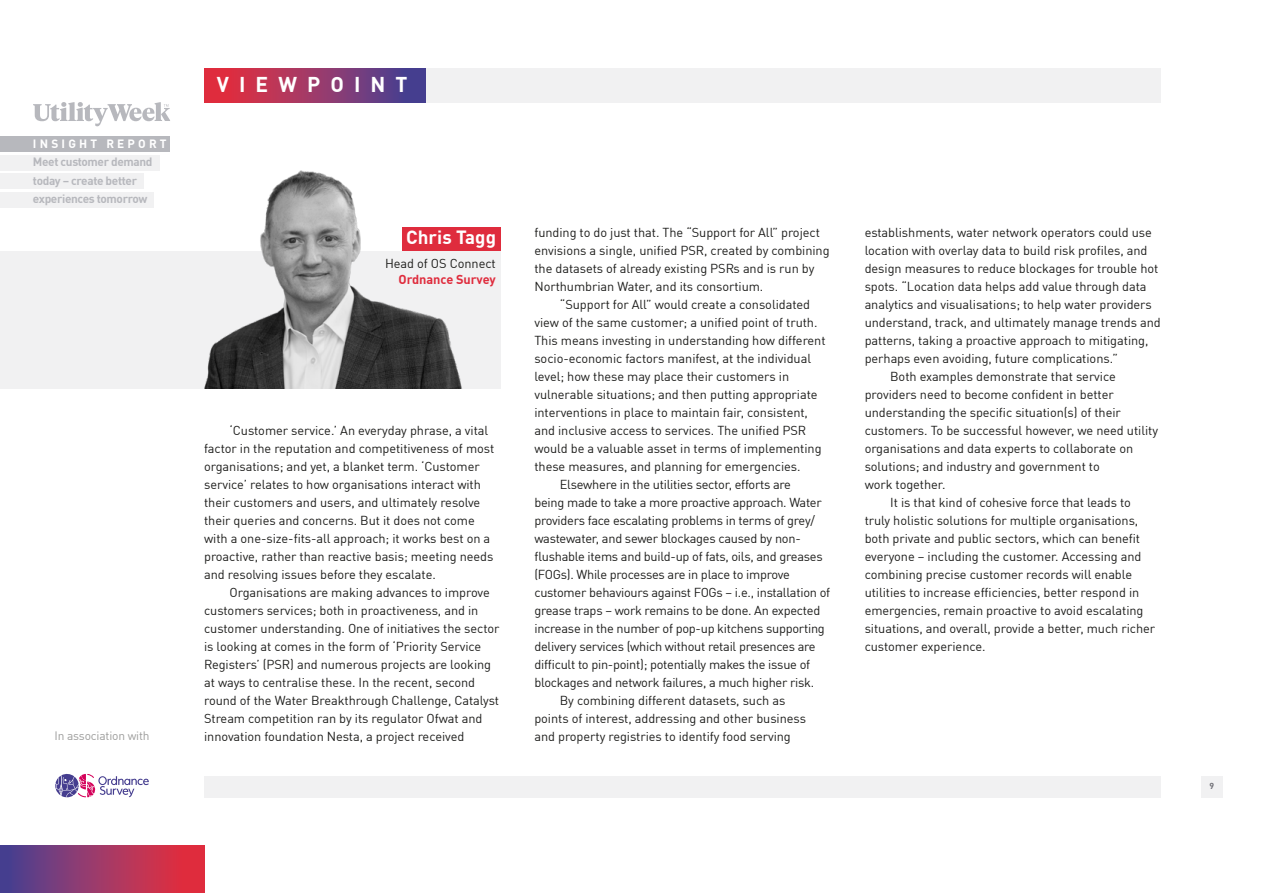
<style>
.page{position:relative;width:1263px;height:893px;background:#fff}
.page>*{position:absolute;margin:0;border:0;box-sizing:border-box;transform-origin:0 0}
.t1{font:700 21px "DIN Offc";letter-spacing:.48em;color:#fff}
.t2{font:700 18.75px "DIN Offc";color:#fff}
.t3{font:12.75px/18px "DIN Offc";letter-spacing:-.005em;color:#1d1d1b}
.t4{font:700 12.75px "DIN Offc";letter-spacing:-.005em;color:#df2c3d}
.t5{font:12px "DIN Offc";letter-spacing:-.015em;color:#9d9d9c}
.t6{font:700 11.85px/18.6px "DIN Offc";letter-spacing:-.03em;color:#b7b8bd}
.t7{font:700 11.85px "DIN Offc";letter-spacing:.27em;color:#fff}
.t8{font:700 8.7px "DIN Offc";color:#6f6f76}
</style>
<div class="page">
<div style="left:204px;top:776px;width:957px;height:21px;background:#f1f1f2"></div>
<svg style="left:55px;top:773px;width:94px;height:24px"></svg>
<div style="left:369px;top:68px;width:792px;height:34px;background:#f1f1f2"></div>
<div style="left:204px;top:68px;width:222px;height:34px;background:linear-gradient(to right,#f22e38,#404298)"></div>
<div style="left:0;top:251px;width:500px;height:137px;background:#f1f1f2"></div>
<img style="left:204px;top:170px;width:259px;height:218px">
<div style="left:0;top:845px;width:204px;height:48px;background:linear-gradient(to right,#484395,#f12d38)"></div>
<div style="left:402px;top:228px;width:98px;height:23px;background:#df2c3d"></div>
<svg style="left:33px;top:102px;width:137px;height:24px"></svg>
<div style="left:0;top:136px;width:170px;height:16px;background:#b7b8bd"></div>
<div style="left:0;top:155px;width:159px;height:15px;background:#f1f1f2"></div>
<div style="left:0;top:173px;width:144px;height:16px;background:#f1f1f2"></div>
<div style="left:0;top:192px;width:154px;height:16px;background:#f1f1f2"></div>
<div style="left:1201px;top:776px;width:21px;height:21px;background:#f1f1f2"></div>
<p class="t7" style="left:33px;top:136px;width:135px">INSIGHT REPORT</p>
<p class="t6" style="left:33px;top:152px;width:121px">Meet customer demand today – create better experiences tomorrow</p>
<p class="t5" style="left:54px;top:728px;width:97px">In association with</p>
<h1 class="t1" style="left:217px;top:70px;width:192px">VIEWPOINT</h1>
<h2 class="t2" style="left:406px;top:225px;width:91px">Chris Tagg</h2>
<p class="t3" style="left:385px;top:254px;width:112px">Head of OS Connect</p>
<p class="t4" style="left:399px;top:271px;width:99px">Ordnance Survey</p>
<p class="t3" style="left:204px;top:421px;width:292px;text-indent:26px">‘Customer service.’ An everyday phrase, a vital factor in the reputation and competitiveness of most organisations; and yet, a blanket term. ‘Customer service’ relates to how organisations interact with their customers and users, and ultimately resolve their queries and concerns. But it does not come with a one-size-fits-all approach; it works best on a proactive, rather than reactive basis; meeting needs and resolving issues before they escalate.</p>
<p class="t3" style="left:204px;top:583px;width:297px;text-indent:26px">Organisations are making advances to improve customers services; both in proactiveness, and in customer understanding. One of initiatives the sector is looking at comes in the form of ‘Priority Service Registers’ (PSR) and numerous projects are looking at ways to centralise these. In the recent, second round of the Water Breakthrough Challenge, Catalyst Stream competition ran by its regulator Ofwat and innovation foundation Nesta, a project received</p>
<p class="t3" style="left:534px;top:223px;width:287px">funding to do just that. The “Support for All” project</p>
<p class="t3" style="left:534px;top:241px;width:297px">envisions a single, unified PSR, created by combining</p>
<p class="t3" style="left:534px;top:259px;width:282px">the datasets of already existing PSRs and is run by</p>
<p class="t3" style="left:534px;top:277px;width:230px">Northumbrian Water, and its consortium.</p>
<p class="t3" style="left:560px;top:295px;width:252px">“Support for All” would create a consolidated</p>
<p class="t3" style="left:534px;top:313px;width:285px">view of the same customer; a unified point of truth.</p>
<p class="t3" style="left:534px;top:331px;width:293px">This means investing in understanding how different</p>
<p class="t3" style="left:534px;top:349px;width:278px">socio-economic factors manifest, at the individual</p>
<p class="t3" style="left:534px;top:367px;width:256px">level; how these may place their customers in</p>
<p class="t3" style="left:534px;top:385px;width:285px">vulnerable situations; and then putting appropriate</p>
<p class="t3" style="left:534px;top:403px;width:275px">interventions in place to maintain fair, consistent,</p>
<p class="t3" style="left:534px;top:421px;width:273px">and inclusive access to services. The unified PSR</p>
<p class="t3" style="left:534px;top:439px;width:289px">would be a valuable asset in terms of implementing</p>
<p class="t3" style="left:534px;top:457px;width:268px">these measures, and planning for emergencies.</p>
<p class="t3" style="left:560px;top:475px;width:233px">Elsewhere in the utilities sector, efforts are</p>
<p class="t3" style="left:534px;top:493px;width:289px">being made to take a more proactive approach. Water</p>
<p class="t3" style="left:534px;top:511px;width:282px">providers face escalating problems in terms of grey/</p>
<p class="t3" style="left:534px;top:529px;width:268px">wastewater, and sewer blockages caused by non-</p>
<p class="t3" style="left:534px;top:547px;width:290px">flushable items and build-up of fats, oils, and greases</p>
<p class="t3" style="left:534px;top:565px;width:257px">(FOGs). While processes are in place to improve</p>
<p class="t3" style="left:534px;top:583px;width:297px">customer behaviours against FOGs – i.e., installation of</p>
<p class="t3" style="left:534px;top:601px;width:287px">grease traps – work remains to be done. An expected</p>
<p class="t3" style="left:534px;top:619px;width:292px">increase in the number of pop-up kitchens supporting</p>
<p class="t3" style="left:534px;top:637px;width:283px">delivery services (which without retail presences are</p>
<p class="t3" style="left:534px;top:655px;width:277px">difficult to pin-point); potentially makes the issue of</p>
<p class="t3" style="left:534px;top:673px;width:281px">blockages and network failures, a much higher risk.</p>
<p class="t3" style="left:560px;top:691px;width:227px">By combining different datasets, such as</p>
<p class="t3" style="left:534px;top:709px;width:273px">points of interest, addressing and other business</p>
<p class="t3" style="left:534px;top:727px;width:258px">and property registries to identify food serving</p>
<p class="t3" style="left:865px;top:223px;width:289px">establishments, water network operators could use</p>
<p class="t3" style="left:865px;top:241px;width:284px">location with overlay data to build risk profiles, and</p>
<p class="t3" style="left:865px;top:259px;width:295px">design measures to reduce blockages for trouble hot</p>
<p class="t3" style="left:865px;top:277px;width:283px">spots. “Location data helps add value through data</p>
<p class="t3" style="left:865px;top:295px;width:289px">analytics and visualisations; to help water providers</p>
<p class="t3" style="left:865px;top:313px;width:298px">understand, track, and ultimately manage trends and</p>
<p class="t3" style="left:865px;top:331px;width:285px">patterns, taking a proactive approach to mitigating,</p>
<p class="t3" style="left:865px;top:349px;width:255px">perhaps even avoiding, future complications.”</p>
<p class="t3" style="left:890px;top:367px;width:227px">Both examples demonstrate that service</p>
<p class="t3" style="left:865px;top:385px;width:251px">providers need to become confident in better</p>
<p class="t3" style="left:865px;top:403px;width:258px">understanding the specific situation(s) of their</p>
<p class="t3" style="left:865px;top:421px;width:295px">customers. To be successful however, we need utility</p>
<p class="t3" style="left:865px;top:439px;width:270px">organisations and data experts to collaborate on</p>
<p class="t3" style="left:865px;top:457px;width:237px">solutions; and industry and government to</p>
<p class="t3" style="left:865px;top:475px;width:82px">work together.</p>
<p class="t3" style="left:890px;top:493px;width:242px">It is that kind of cohesive force that leads to</p>
<p class="t3" style="left:865px;top:511px;width:275px">truly holistic solutions for multiple organisations,</p>
<p class="t3" style="left:865px;top:529px;width:277px">both private and public sectors, which can benefit</p>
<p class="t3" style="left:865px;top:547px;width:278px">everyone – including the customer. Accessing and</p>
<p class="t3" style="left:865px;top:565px;width:269px">combining precise customer records will enable</p>
<p class="t3" style="left:865px;top:583px;width:276px">utilities to increase efficiencies, better respond in</p>
<p class="t3" style="left:865px;top:601px;width:280px">emergencies, remain proactive to avoid escalating</p>
<p class="t3" style="left:865px;top:619px;width:292px">situations, and overall, provide a better, much richer</p>
<p class="t3" style="left:865px;top:637px;width:122px">customer experience.</p>
<p class="t8" style="left:1209px;top:780px;width:6px">9</p>
</div>
